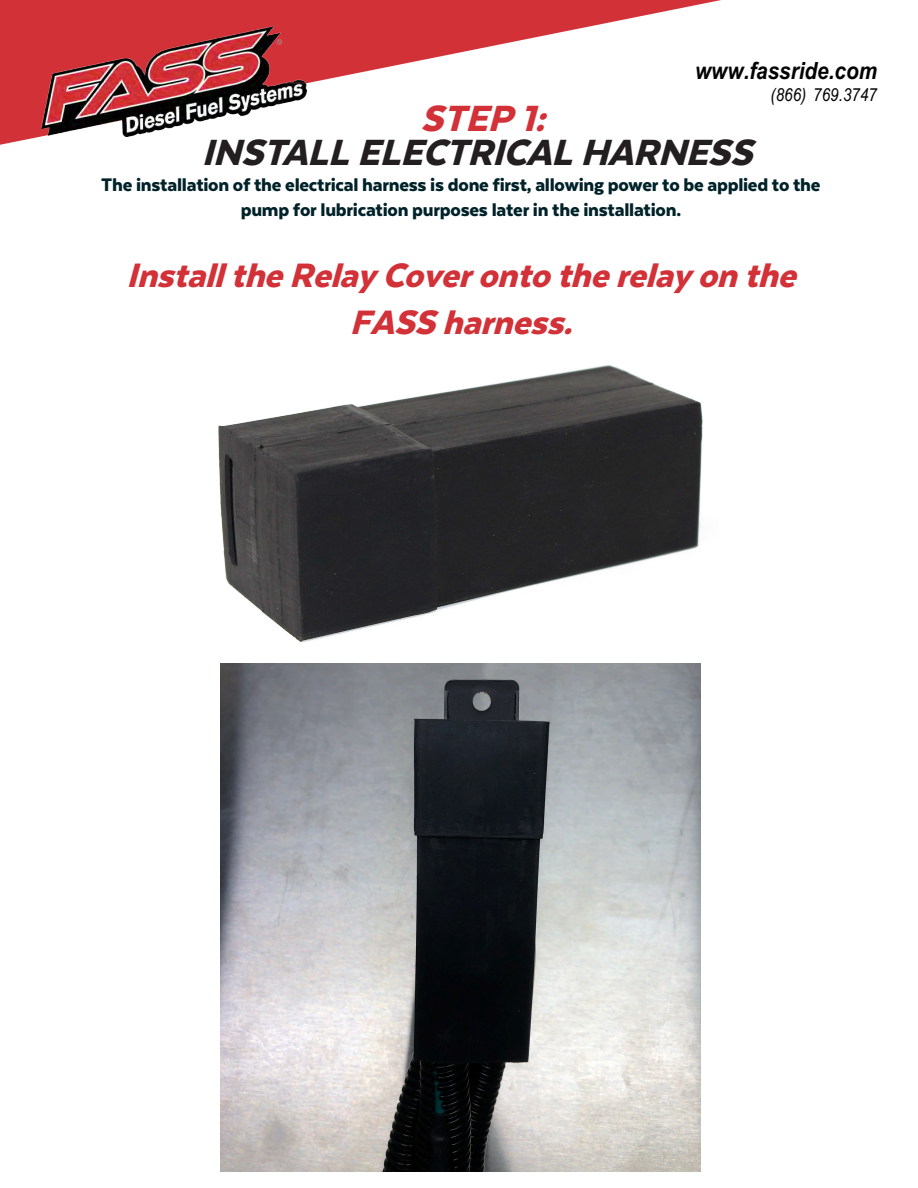
<style>
.page{position:relative;width:918px;height:1188px;background:#fff}
.page>*{position:absolute;margin:0;border:0;box-sizing:border-box;transform-origin:0 0}
.t1{font:italic 900 42px "Texta";color:#231f20}
.t2{font:italic 900 42px "Texta";color:#d23138}
.t3{font:italic 900 39px/46.8px "Texta";color:#d23138;text-align:center}
.t4{font:italic 700 23.7px "Arial";color:#020302;scale:.87 1}
.t5{font:900 21px/25.2px "Texta";letter-spacing:-.01em;color:#002229;text-align:center}
.t6{font:italic 18px "Arial";letter-spacing:.005em;color:#020302;scale:.84 1}
</style>
<div class="page">
<svg style="left:0;top:0;width:721px;height:145px"></svg>
<img style="left:42px;top:27px;width:264px;height:109px">
<img style="left:218px;top:365px;width:485px;height:277px">
<img style="left:221px;top:663px;width:480px;height:508px">
<p class="t4" style="left:695px;top:55px;width:211px">www.fassride.com</p>
<p class="t6" style="left:771px;top:83px;width:128px">(866) 769.3747</p>
<h1 class="t2" style="left:420px;top:97px;width:137px">STEP 1:</h1>
<h1 class="t1" style="left:202px;top:131px;width:563px">INSTALL ELECTRICAL HARNESS</h1>
<p class="t5" style="left:101px;top:172px;width:721px">The installation of the electrical harness is done first, allowing power to be applied to the pump for lubrication purposes later in the installation.</p>
<h2 class="t3" style="left:127px;top:251px;width:681px">InstalltheRelay Coverontotherelay onthe<br>FASS harness.</h2>
</div>
